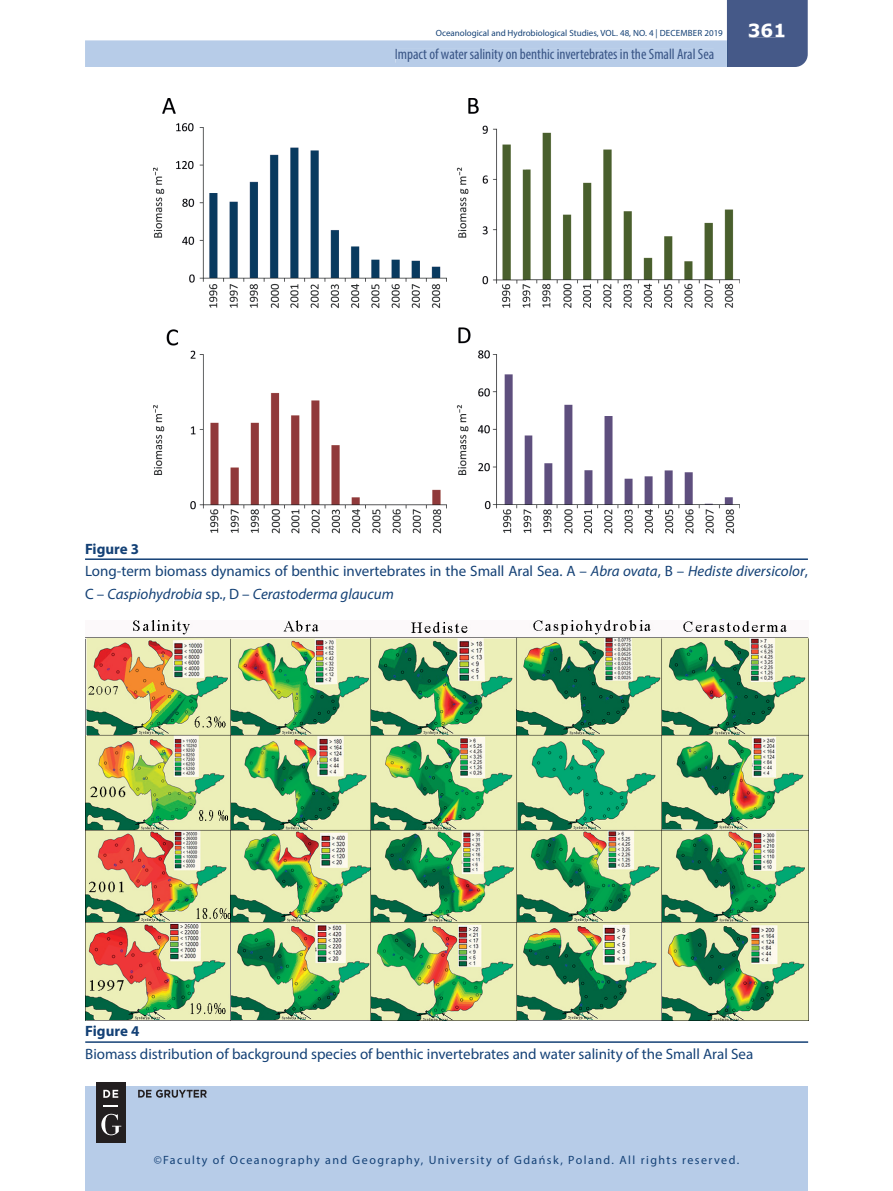
<style>
.page{position:relative;width:893px;height:1191px;background:#fff}
.page>*{position:absolute;margin:0;border:0;box-sizing:border-box;transform-origin:0 0}
.t1{font:700 18px "Verdana";color:#fff}
.t2{font:15px/22.5px "Myriad Pro";color:#144176}
.t3{font:condensed 15px "Myriad Pro";color:#395586}
.t4{font:700 15px "Myriad Pro";color:#144176}
.t5{font:12px "Myriad Pro";letter-spacing:.12em;color:#144176}
.t6{font:9px "Myriad Pro";color:#144176}
.s1{font-weight:700}
.s2{font-style:italic}
</style>
<div class="page">
<div style="left:85px;top:1086px;width:723px;height:105px;background:#b7cce8"></div>
<svg style="left:85px;top:0;width:723px;height:67px"></svg>
<div style="left:749px;top:24px;width:35px;height:13px;background:#455988"></div>
<div style="left:396px;top:49px;width:318px;height:14px;background:#b7cce8"></div>
<div style="left:96px;top:1081px;width:30px;height:61px;background:#231f20"></div>
<svg style="left:103px;top:1105px;width:15px;height:1px"></svg>
<svg style="left:103px;top:1089px;width:15px;height:8px"></svg>
<svg style="left:101px;top:1113px;width:20px;height:22px"></svg>
<svg style="left:138px;top:1089px;width:69px;height:8px"></svg>
<img style="left:153px;top:98px;width:587px;height:435px">
<hr style="left:85px;top:558px;width:723px;height:2px;background:#144176">
<img style="left:85px;top:621px;width:723px;height:399px">
<hr style="left:85px;top:1041px;width:723px;height:1px;background:#144176">
<p class="t6" style="left:436px;top:28px;width:289px">Oceanological and Hydrobiological Studies, VOL. 48, NO. 4 | DECEMBER 2019</p>
<p class="t3" style="left:395px;top:45px;width:321px">Impact of water salinity on benthic invertebrates in the Small Aral Sea</p>
<p class="t1" style="left:748px;top:18px;width:40px">361</p>
<p class="t2" style="left:85px;top:537px;width:724px"><span class="s1">Figure 3<br></span>Long-term biomass dynamics of benthic invertebrates in the Small Aral Sea. A – <span class="s2">Abra ovata</span>, B – <span class="s2">Hediste diversicolor</span>,<br>C – <span class="s2">Caspiohydrobia</span> sp., D – <span class="s2">Cerastoderma glaucum</span></p>
<p class="t4" style="left:85px;top:1021px;width:56px">Figure 4</p>
<p class="t2" style="left:85px;top:1042px;width:669px">Biomass distribution of background species of benthic invertebrates and water salinity of the Small Aral Sea</p>
<p class="t5" style="left:154px;top:1152px;width:587px">©Faculty of Oceanography and Geography, University of Gdańsk, Poland. All rights reserved.</p>
</div>
